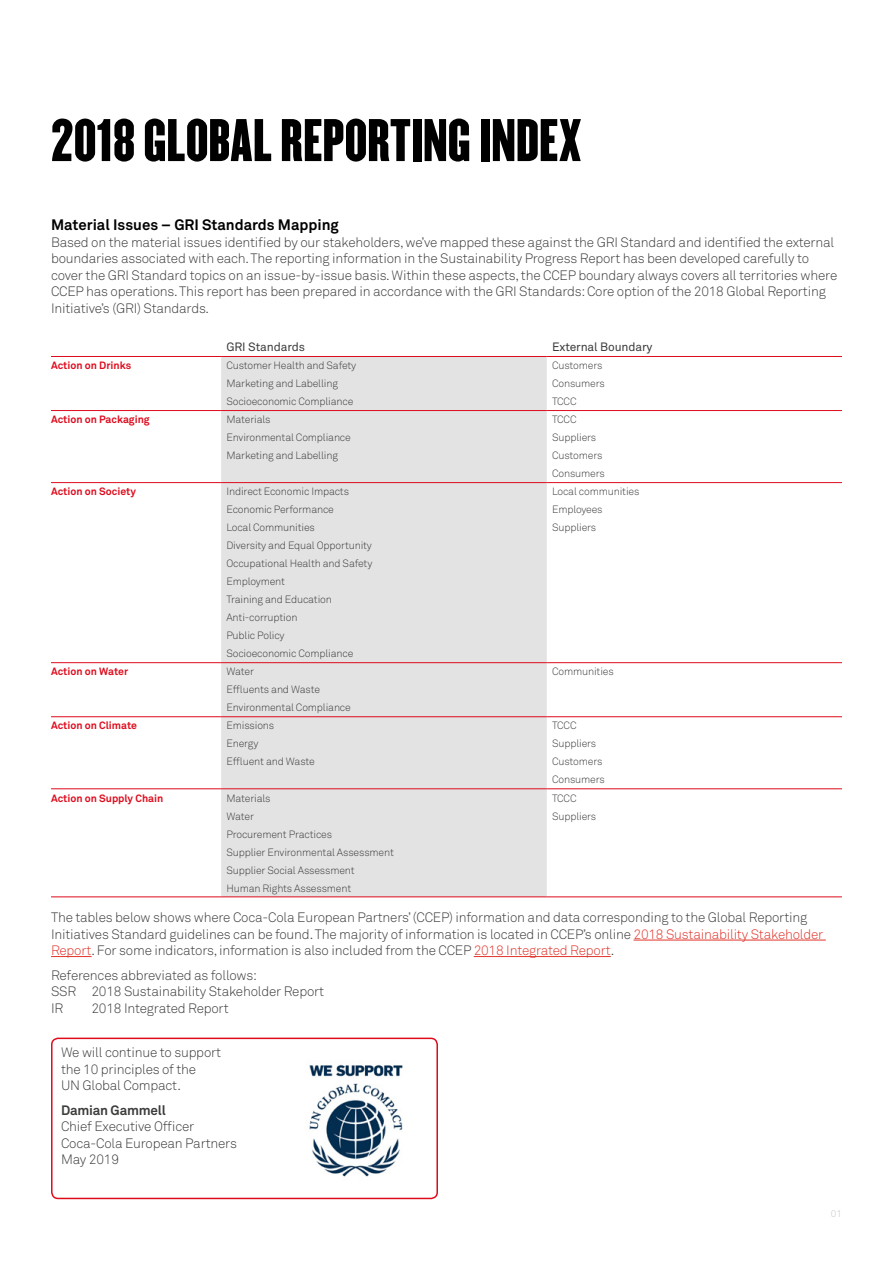
<style>
.page{position:relative;width:893px;height:1263px;background:#fff}
.page>*{position:absolute;margin:0;border:0;box-sizing:border-box;transform-origin:0 0}
.Page___Heading_SA12m{font:52.5px "Champion HTF Lightweight";letter-spacing:-.005em;color:#000}
.Body_Level_4_Heading{font:700 15px "Akkurat Std";color:#000}
.Bodytext{font:300 13.5px/16.5px "Akkurat Std";letter-spacing:-.015em;color:#3c3c3b}
.Bodytext_NS{font:300 13.5px/16.5px "Akkurat Std";letter-spacing:-.015em;color:#3c3c3b}
.Table_Col_Heads{font:12px "Akkurat Std";letter-spacing:-.01em;color:#3c3c3b}
.Tabletext{font:300 10.5px "Akkurat Std";letter-spacing:-.015em;color:#3c3c3b}
.Table_Text_Bold_RED{font:700 10.5px "Akkurat Std";color:#de0b1c}
.FOLIO{font:300 9.75px "Akkurat Std";color:#c6c6c6}
.s1{color:#e1342b}
.s2{font-weight:700}
</style>
<div class="page">
<hr style="left:633px;top:940px;width:193px;height:1px;background:#e1342b">
<hr style="left:51px;top:956px;width:41px;height:1px;background:#e1342b">
<hr style="left:474px;top:956px;width:137px;height:1px;background:#e1342b">
<div style="left:221px;top:357px;width:326px;height:539px;background:#e3e3e3"></div>
<hr style="left:51px;top:356px;width:170px;height:1px;background:#de0b1c">
<hr style="left:221px;top:356px;width:326px;height:1px;background:#de0b1c">
<hr style="left:547px;top:356px;width:295px;height:1px;background:#de0b1c">
<hr style="left:51px;top:410px;width:170px;height:1px;background:#de0b1c">
<hr style="left:221px;top:410px;width:326px;height:1px;background:#de0b1c">
<hr style="left:547px;top:410px;width:295px;height:1px;background:#de0b1c">
<hr style="left:51px;top:482px;width:170px;height:1px;background:#de0b1c">
<hr style="left:221px;top:482px;width:326px;height:1px;background:#de0b1c">
<hr style="left:547px;top:482px;width:295px;height:1px;background:#de0b1c">
<hr style="left:51px;top:662px;width:170px;height:1px;background:#de0b1c">
<hr style="left:221px;top:662px;width:326px;height:1px;background:#de0b1c">
<hr style="left:547px;top:662px;width:295px;height:1px;background:#de0b1c">
<hr style="left:51px;top:716px;width:170px;height:1px;background:#de0b1c">
<hr style="left:221px;top:716px;width:326px;height:1px;background:#de0b1c">
<hr style="left:547px;top:716px;width:295px;height:1px;background:#de0b1c">
<hr style="left:51px;top:788px;width:170px;height:1px;background:#de0b1c">
<hr style="left:221px;top:788px;width:326px;height:1px;background:#de0b1c">
<hr style="left:547px;top:788px;width:295px;height:1px;background:#de0b1c">
<hr style="left:51px;top:896px;width:170px;height:1px;background:#de0b1c">
<hr style="left:221px;top:896px;width:326px;height:1px;background:#de0b1c">
<hr style="left:547px;top:896px;width:295px;height:1px;background:#de0b1c">
<div style="left:51px;top:1037px;width:387px;height:162px;border:2px solid #de0b1c;border-radius:6px"></div>
<img style="left:309px;top:1064px;width:94px;height:113px">
<p class="Page___Heading_SA12m" style="left:51px;top:106px;width:533px">2018 GLOBAL REPORTING INDEX</p>
<p class="Body_Level_4_Heading" style="left:51px;top:215px;width:289px">Material Issues – GRI Standards Mapping</p>
<p class="Bodytext" style="left:51px;top:234px;width:788px">Based on the material issues identified by our stakeholders, we’ve mapped these against the GRI Standard and identified the external boundaries associated with each. The reporting information in the Sustainability Progress Report has been developed carefully to cover the GRI Standard topics on an issue-by-issue basis. Within these aspects, the CCEP boundary always covers all territories where CCEP has operations. This report has been prepared in accordance with the GRI Standards: Core option of the 2018 Global Reporting Initiative’s (GRI) Standards.</p>
<p class="Table_Col_Heads" style="left:226px;top:340px;width:80px">GRI Standards</p>
<p class="Table_Col_Heads" style="left:552px;top:340px;width:102px">External Boundary</p>
<p class="Table_Text_Bold_RED" style="left:51px;top:359px;width:82px">Action on Drinks</p>
<p class="Tabletext" style="left:226px;top:359px;width:131px">Customer Health and Safety</p>
<p class="Tabletext" style="left:226px;top:377px;width:113px">Marketing and Labelling</p>
<p class="Tabletext" style="left:226px;top:395px;width:128px">Socioeconomic Compliance</p>
<p class="Tabletext" style="left:552px;top:359px;width:52px">Customers</p>
<p class="Tabletext" style="left:552px;top:377px;width:54px">Consumers</p>
<p class="Tabletext" style="left:552px;top:395px;width:26px">TCCC</p>
<p class="Table_Text_Bold_RED" style="left:51px;top:413px;width:100px">Action on Packaging</p>
<p class="Tabletext" style="left:226px;top:413px;width:46px">Materials</p>
<p class="Tabletext" style="left:226px;top:431px;width:126px">Environmental Compliance</p>
<p class="Tabletext" style="left:226px;top:449px;width:113px">Marketing and Labelling</p>
<p class="Table_Text_Bold_RED" style="left:51px;top:485px;width:86px">Action on Society</p>
<p class="Tabletext" style="left:226px;top:485px;width:124px">Indirect Economic Impacts</p>
<p class="Tabletext" style="left:226px;top:503px;width:109px">Economic Performance</p>
<p class="Tabletext" style="left:226px;top:521px;width:90px">Local Communities</p>
<p class="Tabletext" style="left:226px;top:539px;width:147px">Diversity and Equal Opportunity</p>
<p class="Tabletext" style="left:226px;top:557px;width:147px">Occupational Health and Safety</p>
<p class="Tabletext" style="left:226px;top:575px;width:60px">Employment</p>
<p class="Tabletext" style="left:226px;top:593px;width:107px">Training and Education</p>
<p class="Tabletext" style="left:226px;top:611px;width:73px">Anti-corruption</p>
<p class="Tabletext" style="left:226px;top:629px;width:60px">Public Policy</p>
<p class="Tabletext" style="left:226px;top:647px;width:128px">Socioeconomic Compliance</p>
<p class="Table_Text_Bold_RED" style="left:51px;top:665px;width:79px">Action on Water</p>
<p class="Tabletext" style="left:226px;top:665px;width:29px">Water</p>
<p class="Tabletext" style="left:226px;top:683px;width:95px">Effluents and Waste</p>
<p class="Tabletext" style="left:226px;top:701px;width:126px">Environmental Compliance</p>
<p class="Table_Text_Bold_RED" style="left:51px;top:719px;width:88px">Action on Climate</p>
<p class="Tabletext" style="left:226px;top:720px;width:49px">Emissions</p>
<p class="Tabletext" style="left:226px;top:738px;width:34px">Energy</p>
<p class="Tabletext" style="left:226px;top:756px;width:90px">Effluent and Waste</p>
<p class="Table_Text_Bold_RED" style="left:51px;top:791px;width:114px">Action on Supply Chain</p>
<p class="Tabletext" style="left:226px;top:792px;width:46px">Materials</p>
<p class="Tabletext" style="left:226px;top:810px;width:29px">Water</p>
<p class="Tabletext" style="left:226px;top:828px;width:107px">Procurement Practices</p>
<p class="Tabletext" style="left:226px;top:846px;width:169px">Supplier Environmental Assessment</p>
<p class="Tabletext" style="left:226px;top:864px;width:130px">Supplier Social Assessment</p>
<p class="Tabletext" style="left:226px;top:882px;width:126px">Human Rights Assessment</p>
<p class="Tabletext" style="left:552px;top:413px;width:26px">TCCC</p>
<p class="Tabletext" style="left:552px;top:431px;width:46px">Suppliers</p>
<p class="Tabletext" style="left:552px;top:449px;width:52px">Customers</p>
<p class="Tabletext" style="left:552px;top:467px;width:54px">Consumers</p>
<p class="Tabletext" style="left:552px;top:485px;width:89px">Local communities</p>
<p class="Tabletext" style="left:552px;top:503px;width:52px">Employees</p>
<p class="Tabletext" style="left:552px;top:521px;width:46px">Suppliers</p>
<p class="Tabletext" style="left:552px;top:665px;width:63px">Communities</p>
<p class="Tabletext" style="left:552px;top:720px;width:26px">TCCC</p>
<p class="Tabletext" style="left:552px;top:738px;width:46px">Suppliers</p>
<p class="Tabletext" style="left:552px;top:756px;width:52px">Customers</p>
<p class="Tabletext" style="left:552px;top:774px;width:54px">Consumers</p>
<p class="Tabletext" style="left:552px;top:792px;width:26px">TCCC</p>
<p class="Tabletext" style="left:552px;top:810px;width:46px">Suppliers</p>
<p class="Bodytext" style="left:51px;top:909px;width:774px">The tables below shows where Coca-Cola European Partners’ (CCEP) information and data corresponding to the Global Reporting<br>Initiatives Standard guidelines can be found. The majority of information is located in CCEP’s online <span class="s1">2018 Sustainability Stakeholder<br>Report</span>. For some indicators, information is also included from the CCEP <span class="s1">2018 Integrated Report</span>.</p>
<p class="Bodytext" style="left:51px;top:967px;width:275px">References abbreviated as follows:<br>SSR 2018 Sustainability Stakeholder Report<br>IR</p>
<p class="Bodytext" style="left:92px;top:1000px;width:139px">2018 Integrated Report</p>
<p class="Bodytext" style="left:61px;top:1044px;width:162px">We will continue to support the 10 principles of the<br>UN Global Compact.</p>
<p class="Bodytext_NS" style="left:61px;top:1102px;width:135px"><span class="s2">Damian Gammell<br></span>Chief Executive Officer</p>
<p class="Bodytext_NS" style="left:61px;top:1135px;width:177px">Coca-Cola European Partners</p>
<p class="Bodytext_NS" style="left:61px;top:1152px;width:59px">May 2019</p>
<p class="FOLIO" style="left:831px;top:1208px;width:13px">01</p>
</div>
